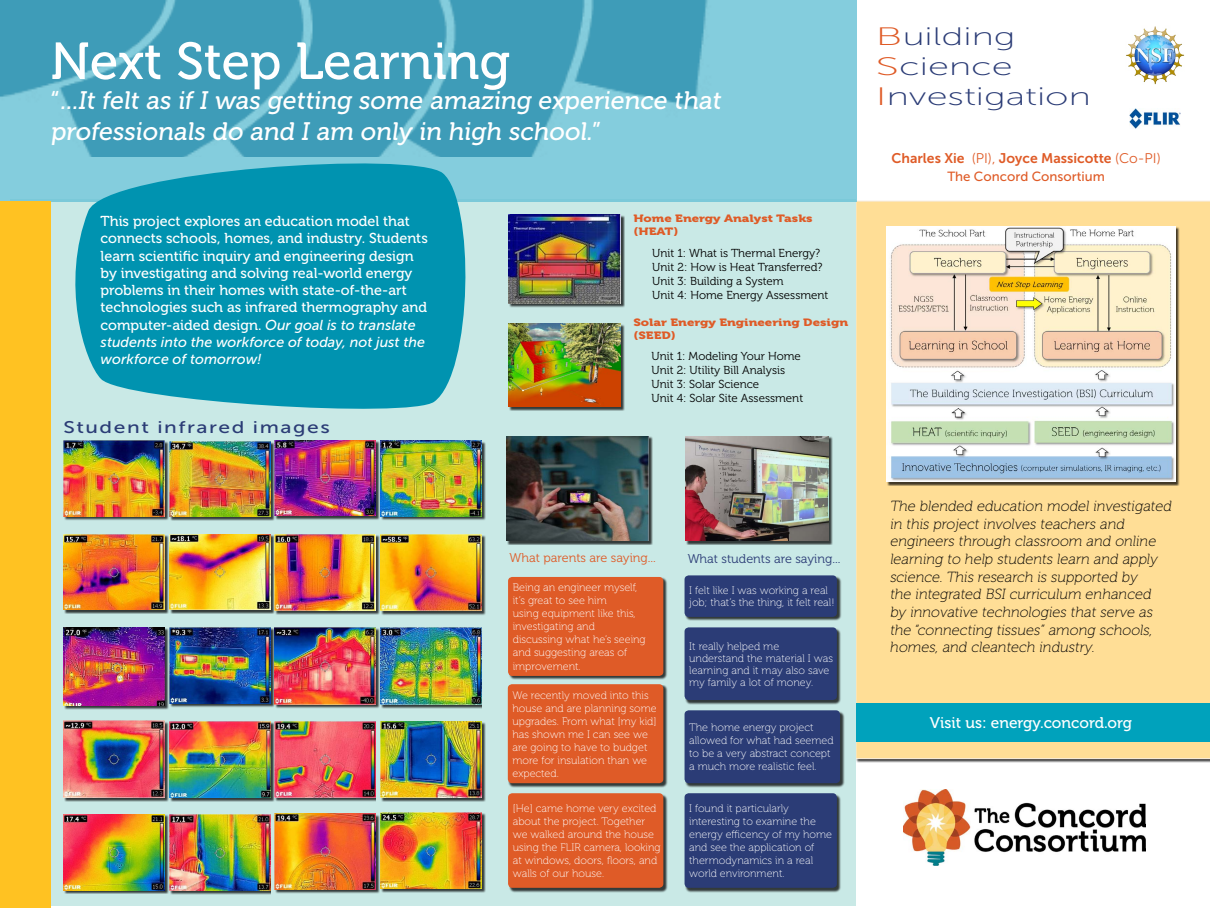
<style>
.page{position:relative;width:1210px;height:908px;background:#fff}
.page>*{position:absolute;margin:0;border:0;box-sizing:border-box;transform-origin:0 0}
.t1{font:51.8px "Museo 500";color:#fff}
.t2{font:25.2px/30.2px "Museo 500";color:#fff}
.t3{font:25.2px/30.2px "Museo Sans 100";color:#2b3c76;scale:1.5 1}
.t4{font:16.8px "Museo Sans 500";letter-spacing:.075em;color:#2b3c76;scale:1.25 1}
.t5{font:15.47px "Museo 500";color:#fff}
.t6{font:italic 14.7px/17.6px "Museo 100";color:#000}
.t7{font:14.35px/17.2px "Museo 500";color:#fff}
.t8{font:italic 14.35px/17.2px "Museo Sans 500";color:#fff}
.t9{font:13.93px "Museo Sans 700";color:#df5b27}
.t10{font:13.26px "Museo Sans 500";color:#df5b27}
.t11{font:12.6px "Museo 300";color:#2b3c76}
.t12{font:12.6px "Museo 300";color:#df5b27}
.t13{font:11.55px/13.9px "Museo 300";color:#000}
.t14{font:10.85px/13px "Museo 100";color:#fff}
.t15{font:10.5px/12.6px "Museo 900";color:#df5b27;scale:1.25 1}
.s1{font-family:"Museo Sans 500";font-style:italic}
.s2{color:#df5b27}
.s3{font-family:"Museo Sans 300"}
</style>
<div class="page">
<div style="left:856px;top:201px;width:354px;height:557px;background:#ffde96"></div>
<div style="left:10px;top:198px;width:846px;height:707px;background:#c9e9e6"></div>
<div style="left:0;top:0;width:856px;height:201px;background:#84cddd"></div>
<img style="left:0;top:0;width:708px;height:156px">
<div style="left:856px;top:702px;width:354px;height:39px;background:#00a2bc"></div>
<div style="left:0;top:201px;width:50px;height:706px;background:#ffc222"></div>
<svg style="left:60px;top:150px;width:415px;height:259px;fill:#0093b0"></svg>
<div style="left:64px;top:440px;width:105px;height:80px;background:#000;opacity:.75"></div>
<img style="left:64px;top:440px;width:101px;height:76px">
<div style="left:170px;top:441px;width:105px;height:80px;background:#000;opacity:.75"></div>
<img style="left:169px;top:441px;width:101px;height:75px">
<div style="left:275px;top:441px;width:105px;height:79px;background:#000;opacity:.75"></div>
<img style="left:275px;top:440px;width:101px;height:76px">
<div style="left:381px;top:441px;width:105px;height:79px;background:#000;opacity:.75"></div>
<img style="left:380px;top:440px;width:101px;height:76px">
<div style="left:64px;top:534px;width:105px;height:80px;background:#000;opacity:.75"></div>
<img style="left:64px;top:534px;width:101px;height:75px">
<div style="left:170px;top:534px;width:105px;height:80px;background:#000;opacity:.75"></div>
<img style="left:169px;top:534px;width:101px;height:75px">
<div style="left:275px;top:534px;width:105px;height:80px;background:#000;opacity:.75"></div>
<img style="left:275px;top:534px;width:101px;height:76px">
<div style="left:381px;top:534px;width:105px;height:81px;background:#000;opacity:.75"></div>
<img style="left:380px;top:534px;width:101px;height:76px">
<div style="left:64px;top:628px;width:105px;height:81px;background:#000;opacity:.75"></div>
<img style="left:64px;top:627px;width:101px;height:78px">
<div style="left:170px;top:627px;width:105px;height:80px;background:#000;opacity:.75"></div>
<img style="left:169px;top:627px;width:101px;height:76px">
<div style="left:275px;top:628px;width:105px;height:80px;background:#000;opacity:.75"></div>
<img style="left:275px;top:627px;width:101px;height:77px">
<div style="left:381px;top:628px;width:100px;height:80px;background:#000;opacity:.75"></div>
<img style="left:380px;top:627px;width:101px;height:77px">
<div style="left:64px;top:721px;width:105px;height:80px;background:#000;opacity:.75"></div>
<img style="left:64px;top:720px;width:101px;height:77px">
<div style="left:170px;top:721px;width:105px;height:80px;background:#000;opacity:.75"></div>
<img style="left:169px;top:721px;width:101px;height:76px">
<div style="left:275px;top:721px;width:101px;height:81px;background:#000;opacity:.75"></div>
<img style="left:275px;top:721px;width:101px;height:76px">
<div style="left:381px;top:721px;width:105px;height:80px;background:#000;opacity:.75"></div>
<img style="left:380px;top:721px;width:101px;height:76px">
<div style="left:64px;top:814px;width:105px;height:80px;background:#000;opacity:.75"></div>
<img style="left:64px;top:814px;width:101px;height:75px">
<div style="left:170px;top:815px;width:100px;height:79px;background:#000;opacity:.75"></div>
<img style="left:169px;top:814px;width:101px;height:76px">
<div style="left:275px;top:814px;width:105px;height:79px;background:#000;opacity:.75"></div>
<img style="left:275px;top:813px;width:101px;height:76px">
<div style="left:381px;top:813px;width:105px;height:79px;background:#000;opacity:.75"></div>
<img style="left:380px;top:812px;width:101px;height:76px">
<div style="left:508px;top:577px;width:159px;height:103px;background:#000;opacity:.75"></div>
<div style="left:508px;top:576px;width:155px;height:99px;background:#df5b27;border-radius:4px"></div>
<div style="left:685px;top:710px;width:159px;height:77px;background:#000;opacity:.75"></div>
<div style="left:684px;top:710px;width:156px;height:73px;background:#2b3c76;border-radius:4px"></div>
<div style="left:685px;top:575px;width:156px;height:46px;background:#000;opacity:.75"></div>
<div style="left:684px;top:575px;width:153px;height:41px;background:#2b3c76;border-radius:4px"></div>
<div style="left:509px;top:215px;width:116px;height:93px;background:#000;opacity:.75"></div>
<img style="left:509px;top:214px;width:112px;height:89px">
<div style="left:508px;top:684px;width:160px;height:103px;background:#000;opacity:.75"></div>
<div style="left:508px;top:684px;width:155px;height:99px;background:#df5b27;border-radius:4px"></div>
<div style="left:685px;top:793px;width:156px;height:98px;background:#000;opacity:.75"></div>
<div style="left:684px;top:793px;width:153px;height:94px;background:#2b3c76;border-radius:4px"></div>
<img style="left:904px;top:789px;width:242px;height:75px">
<div style="left:509px;top:324px;width:116px;height:87px;background:#000;opacity:.75"></div>
<img style="left:509px;top:324px;width:112px;height:82px">
<div style="left:887px;top:226px;width:292px;height:260px;background:#000;opacity:.75"></div>
<img style="left:886px;top:226px;width:289px;height:255px">
<div style="left:508px;top:793px;width:159px;height:98px;background:#000;opacity:.75"></div>
<div style="left:508px;top:793px;width:155px;height:94px;background:#df5b27;border-radius:4px"></div>
<div style="left:685px;top:436px;width:148px;height:109px;background:#000;opacity:.75"></div>
<img style="left:685px;top:436px;width:143px;height:104px">
<div style="left:507px;top:436px;width:145px;height:109px;background:#000;opacity:.75"></div>
<img style="left:506px;top:436px;width:142px;height:104px">
<div style="left:685px;top:627px;width:156px;height:77px;background:#000;opacity:.75"></div>
<div style="left:684px;top:627px;width:153px;height:72px;background:#2b3c76;border-radius:4px"></div>
<img style="left:1129px;top:109px;width:51px;height:19px">
<img style="left:1126px;top:26px;width:58px;height:58px">
<h1 class="t1" style="left:50px;top:33px;width:461px">Next Step Learning</h1>
<h2 class="t2" style="left:50px;top:86px;width:675px">“ ...It felt as if I was getting some amazing experience that professionals do and I am only in high school.”</h2>
<p class="t7" style="left:101px;top:213px;width:329px">This project explores an education model that connects schools, homes, and industry. Students learn scientific inquiry and engineering design by investigating and solving real-world energy problems in their homes with state-of-the-art technologies such as infrared thermography and computer-aided design. <span class="s1">Our goal is to translate</span></p>
<h3 class="t8" style="left:101px;top:333px;width:326px">students into the workforce of today, not just the workforce of tomorrow!</h3>
<h3 class="t4" style="left:63px;top:418px;width:215px">Student infrared images</h3>
<p class="t15" style="left:633px;top:212px;width:145px">Home Energy Analyst Tasks (HEAT)</p>
<p class="t13" style="left:652px;top:246px;width:178px">Unit 1: What is Thermal Energy?<br>Unit 2: How is Heat Transferred?<br>Unit 3: Building a System<br>Unit 4: Home Energy Assessment</p>
<p class="t15" style="left:633px;top:316px;width:173px">Solar Energy Engineering Design (SEED)</p>
<p class="t13" style="left:651px;top:349px;width:153px">Unit 1: Modeling Your Home<br>Unit 2: Utility Bill Analysis<br>Unit 3: Solar Science<br>Unit 4: Solar Site Assessment</p>
<p class="t12" style="left:509px;top:550px;width:148px">What parents are saying...</p>
<p class="t11" style="left:687px;top:552px;width:154px">What students are saying...</p>
<p class="t14" style="left:513px;top:581px;width:134px">Being an engineer myself, it’s great to see him<br>using equipment like this, investigating and discussing what he’s seeing and suggesting areas of improvement.</p>
<p class="t14" style="left:512px;top:688px;width:146px">We recently moved into this house and are planning some upgrades. From what [my kid] has shown me I can see we are going to have to budget more for insulation than we expected.</p>
<p class="t14" style="left:513px;top:801px;width:149px">[He] came home very excited about the project. Together we walked around the house using the FLIR camera, looking at windows, doors, floors, and walls of our house.</p>
<p class="t14" style="left:689px;top:584px;width:147px;line-height:11.9px">I felt like I was working a real job; that’s the thing, it felt real!</p>
<p class="t14" style="left:689px;top:640px;width:145px;line-height:11.9px">It really helped me understand the material I was learning and it may also save my family a lot of money.</p>
<p class="t14" style="left:689px;top:721px;width:146px">The home energy project allowed for what had seemed to be a very abstract concept a much more realistic feel.</p>
<p class="t14" style="left:689px;top:801px;width:144px">I found it particularly interesting to examine the energy efficency of my home and see the application of thermodynamics in a real world environment.</p>
<h2 class="t3" style="left:875px;top:21px;width:145px"><span class="s2">B</span>uilding<br><span class="s2">S</span>cience<br><span class="s2">I</span>nvestigation</h2>
<p class="t9" style="left:891px;top:150px;width:271px">Charles Xie <span class="s3">(PI),</span> Joyce Massicotte <span class="s3">(Co-PI)</span></p>
<p class="t10" style="left:947px;top:169px;width:159px">The Concord Consortium</p>
<p class="t6" style="left:889px;top:497px;width:286px">The blended education model investigated in this proj ect involves teachers and engineers through classroom and online learning to help students learn and apply science. This research is supported by<br>the integrated BSI curriculum enhanced by innovative technologies that serve as the “connecting tissues” among schools, homes, and cleantech industry.</p>
<h3 class="t5" style="left:930px;top:714px;width:203px">Visit us: energy.concord.org</h3>
</div>
